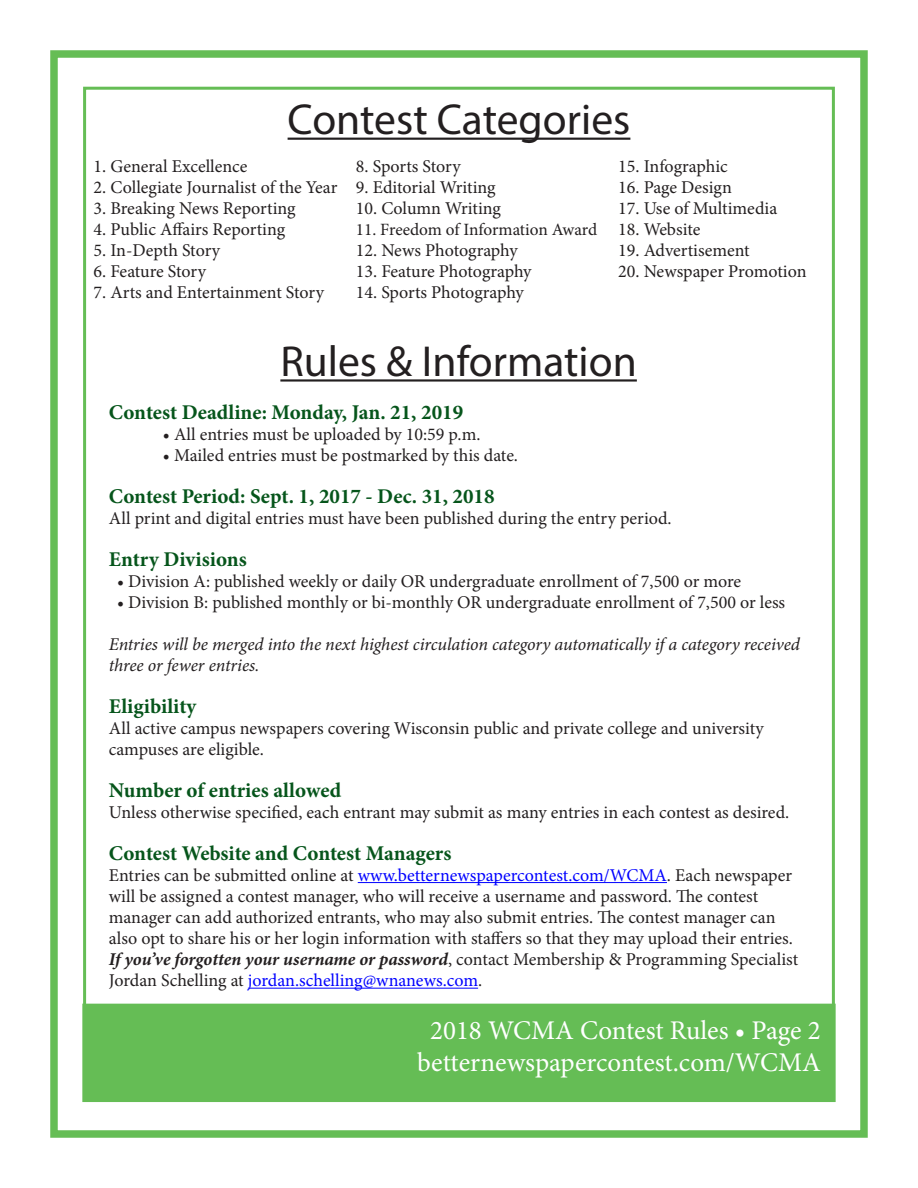
<style>
.page{position:relative;width:918px;height:1188px;background:#fff}
.page>*{position:absolute;margin:0;border:0;box-sizing:border-box;transform-origin:0 0}
.t1{font:43.5px "Myriad Pro";color:#231f20}
.t2{font:27px/32.4px "Minion Pro";color:#fff;text-align:center}
.t3{font:700 21px "Minion Pro";color:#06551b}
.t4{font:18px/21.1px "Minion Pro";color:#231f20}
.t5{font:italic 18px/21px "Minion Pro";letter-spacing:-.005em;color:#231f20}
.t6{font:17.25px "Minion Pro";letter-spacing:-.01em;color:#231f20}
.s1{color:#00f}
.s2{font-weight:700;font-style:italic}
</style>
<div class="page">
<div style="left:50px;top:50px;width:818px;height:1088px;border:8px solid #65bd55"></div>
<div style="left:82px;top:1004px;width:754px;height:98px;background:#65bd55"></div>
<hr style="left:288px;top:138px;width:342px;height:2px;background:#231f20">
<hr style="left:280px;top:379px;width:357px;height:3px;background:#231f20">
<hr style="left:358px;top:882px;width:309px;height:1px;background:#00f">
<hr style="left:248px;top:988px;width:230px;height:1px;background:#00f">
<p class="t1" style="left:288px;top:93px;width:344px">Contest Categories</p>
<p class="t4" style="left:94px;top:156px;width:155px">1. General Excellence</p>
<p class="t4" style="left:94px;top:177px;width:245px">2. Collegiate Journalist of the Year</p>
<p class="t4" style="left:94px;top:198px;width:204px">3. Breaking News Reporting</p>
<p class="t4" style="left:94px;top:219px;width:193px">4. Public Affairs Reporting</p>
<p class="t4" style="left:94px;top:240px;width:128px">5. In-Depth Story</p>
<p class="t4" style="left:94px;top:261px;width:114px">6. Feature Story</p>
<p class="t4" style="left:94px;top:282px;width:232px">7. Arts and Entertainment Story</p>
<p class="t4" style="left:356px;top:156px;width:106px">8. Sports Story</p>
<p class="t4" style="left:356px;top:177px;width:141px">9. Editorial Writing</p>
<p class="t4" style="left:356px;top:198px;width:147px">10. Column Writing</p>
<p class="t6" style="left:356px;top:218px;width:243px">11. Freedom of Information Award</p>
<p class="t4" style="left:356px;top:240px;width:163px">12. News Photography</p>
<p class="t4" style="left:356px;top:261px;width:177px">13. Feature Photography</p>
<p class="t4" style="left:356px;top:282px;width:169px">14. Sports Photography</p>
<p class="t4" style="left:618px;top:156px;width:111px">15. Infographic</p>
<p class="t4" style="left:618px;top:177px;width:115px">16. Page Design</p>
<p class="t4" style="left:618px;top:198px;width:161px">17. Use of Multimedia</p>
<p class="t4" style="left:618px;top:219px;width:84px">18. Website</p>
<p class="t4" style="left:618px;top:240px;width:133px">19. Advertisement</p>
<p class="t4" style="left:618px;top:261px;width:190px">20. Newspaper Promotion</p>
<p class="t1" style="left:280px;top:335px;width:358px">Rules &amp; Information</p>
<p class="t3" style="left:109px;top:397px;width:356px">Contest Deadline: Monday, Jan. 21, 2019</p>
<p class="t4" style="left:163px;top:424px;width:319px">• All entries must be uploaded by 10:59 p.m.</p>
<p class="t4" style="left:163px;top:445px;width:357px">• Mailed entries must be postmarked by this date.</p>
<p class="t3" style="left:109px;top:481px;width:387px">Contest Period: Sept. 1, 2017 - Dec. 31, 2018</p>
<p class="t4" style="left:109px;top:508px;width:564px">All print and digital entries must have been published during the entry period.</p>
<p class="t3" style="left:109px;top:544px;width:139px">Entry Divisions</p>
<p class="t4" style="left:117px;top:571px;width:626px">• Division A: published weekly or daily OR undergraduate enrollment of 7,500 or more</p>
<p class="t4" style="left:117px;top:592px;width:670px">• Division B: published monthly or bi-monthly OR undergraduate enrollment of 7,500 or less</p>
<p class="t5" style="left:109px;top:633px;width:693px">Entries will be merged into the next highest circulation category automatically if a category received three or fewer entries.</p>
<p class="t3" style="left:109px;top:691px;width:89px">Eligibility</p>
<p class="t4" style="left:109px;top:718px;width:656px">All active campus newspapers covering Wisconsin public and private college and university campuses are eligible.</p>
<p class="t3" style="left:109px;top:775px;width:234px">Number of entries allowed</p>
<p class="t4" style="left:109px;top:802px;width:682px">Unless otherwise specified, each entrant may submit as many entries in each contest as desired.</p>
<p class="t3" style="left:109px;top:838px;width:344px">Contest Website and Contest Managers</p>
<p class="t4" style="left:109px;top:865px;width:691px">Entries can be submitted online at <span class="s1">www.betternewspapercontest.com/WCMA</span>. Each newspaper will be assigned a contest manager, who will receive a username and password. The contest manager can add authorized entrants, who may also submit entries. The contest manager can also opt to share his or her login information with staffers so that they may upload their entries.<br><span class="s2">If you’ve forgotten your username or password</span>, contact Membership &amp; Programming Specialist Jordan Schelling at <span class="s1">jordan.schelling@wnanews.com</span>.</p>
<h2 class="t2" style="left:417px;top:1014px;width:405px">2018 WCMA Contest Rules • Page 2 betternewspapercontest.com/WCMA</h2>
</div>
